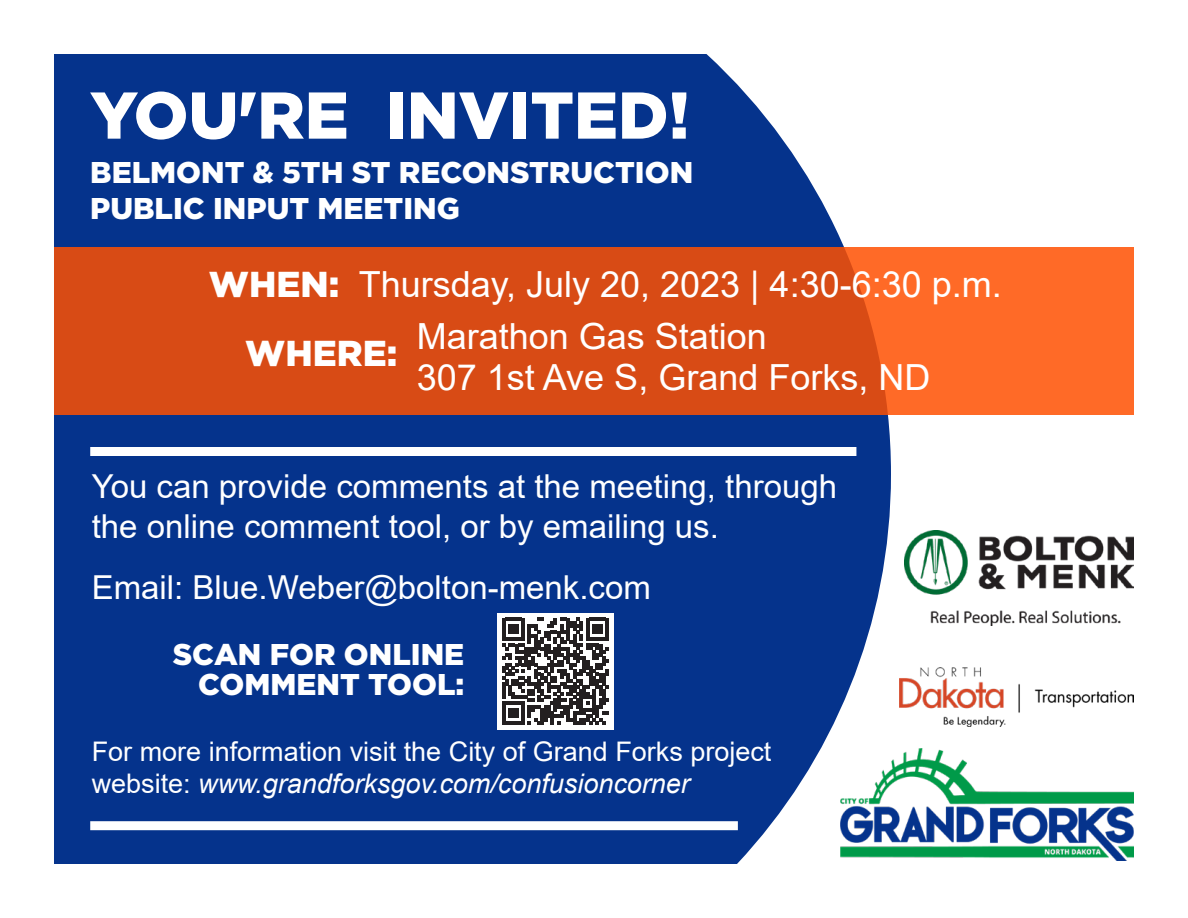
<style>
.page{position:relative;width:1188px;height:918px;background:#fff}
.page>*{position:absolute;margin:0;border:0;box-sizing:border-box;transform-origin:0 0}
.t1{font:900 66px "Gotham";color:#fff}
.t2{font:36px "Arial";color:#fff}
.t3{font:900 36px "Gotham";color:#fff}
.t4{font:33px/39.6px "Arial";color:#fff}
.t5{font:900 30px "Gotham";color:#fff}
.t6{font:27px/32.4px "Arial";color:#fff}
.s1{font-style:italic}
</style>
<div class="page">
<div style="left:54px;top:54px;width:837px;height:810px;background:#05338c"></div>
<img style="left:840px;top:748px;width:294px;height:113px">
<svg style="left:54px;top:247px;width:1080px;height:167px;fill:#d84b15"></svg>
<img style="left:904px;top:530px;width:230px;height:95px">
<img style="left:899px;top:668px;width:235px;height:59px">
<div style="left:90px;top:447px;width:766px;height:9px;background:#fff"></div>
<div style="left:90px;top:821px;width:648px;height:9px;background:#fff"></div>
<div style="left:497px;top:613px;width:117px;height:116px;background:#fff"></div>
<svg style="left:502px;top:618px;width:107px;height:106px"></svg>
<p class="t1" style="left:90px;top:77px;width:601px">YOU'RE INVITED!</p>
<p class="t5" style="left:90px;top:155px;width:604px">BELMONT &amp; 5TH ST RECONSTRUCTION</p>
<p class="t5" style="left:90px;top:191px;width:371px">PUBLIC INPUT MEETING</p>
<p class="t3" style="left:209px;top:264px;width:132px">WHEN:</p>
<p class="t2" style="left:359px;top:260px;width:645px">Thursday, July 20, 2023 | 4:30-6:30 p.m.</p>
<p class="t3" style="left:245px;top:333px;width:154px">WHERE:</p>
<p class="t2" style="left:417px;top:312px;width:352px">Marathon Gas Station</p>
<p class="t2" style="left:417px;top:353px;width:515px">307 1st Ave S, Grand Forks, ND</p>
<p class="t4" style="left:92px;top:466px;width:747px">You can provide comments at the meeting, through the online comment tool, or by emailing us.</p>
<p class="t4" style="left:92px;top:567px;width:561px">Email: Blue.Weber@bolton-menk.com</p>
<p class="t5" style="left:173px;top:637px;width:293px">SCAN FOR ONLINE</p>
<p class="t5" style="left:198px;top:667px;width:268px">COMMENT TOOL:</p>
<p class="t6" style="left:92px;top:735px;width:681px">For more information visit the City of Grand Forks project website: <span class="s1">www.grandforksgov.com/confusioncorner</span></p>
</div>
